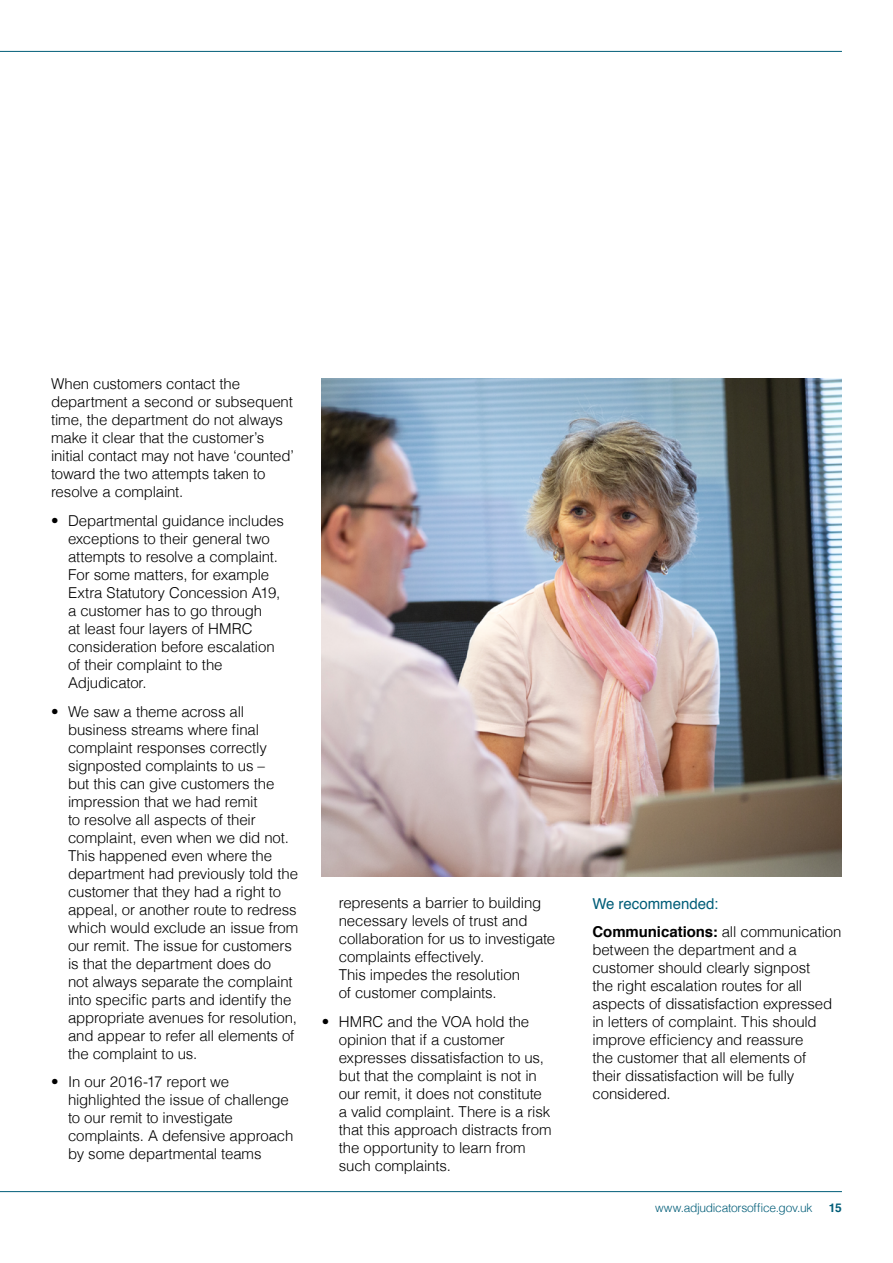
<style>
.page{position:relative;width:893px;height:1263px;background:#fff}
.page>*{position:absolute;margin:0;border:0;box-sizing:border-box;transform-origin:0 0}
.t1{font:300 15px/18px "Helvetica";letter-spacing:-.01em;color:#000}
.t2{font:300 12px "Helvetica";letter-spacing:-.02em;color:#005d78}
.t3{font:700 12px "Helvetica";color:#005d78}
.s1{font-weight:400;color:#005d78}
.s2{font-weight:700}
</style>
<div class="page">
<hr style="left:0;top:1191px;width:842px;height:1px;background:#005d78">
<hr style="left:0;top:51px;width:842px;height:1px;background:#005d78">
<img style="left:322px;top:378px;width:520px;height:498px">
<p class="t1" style="left:51px;top:374px;width:244px">When customers contact the department a second or subsequent time, the department do not always make it clear that the customer’s initial contact may not have ‘counted’ toward the two attempts taken to resolve a complaint.</p>
<p class="t1" style="left:68px;top:510px;width:217px;text-indent:-17px">• Departmental guidance includes exceptions to their general two attempts to resolve a complaint.<br>For some matters, for example<br>Extra Statutory Concession A19, a customer has to go through<br>at least four layers of HMRC consideration before escalation of their complaint to the<br>Adjudicator.</p>
<p class="t1" style="left:68px;top:701px;width:232px;text-indent:-17px">• We saw a theme across all business streams where final complaint responses correctly signposted complaints to us –<br>but this can give customers the impression that we had remit<br>to resolve all aspects of their complaint, even when we did not.<br>This happened even where the department had previously told the customer that they had a right to appeal, or another route to redress which would exclude an issue from our remit. The issue for customers is that the department does do<br>not always separate the complaint into specific parts and identify the appropriate avenues for resolution, and appear to refer all elements of the complaint to us.</p>
<p class="t1" style="left:68px;top:1072px;width:227px;text-indent:-17px">• In our 2016-17 report we highlighted the issue of challenge to our remit to investigate complaints. A defensive approach by some departmental teams</p>
<p class="t1" style="left:339px;top:893px;width:218px">represents a barrier to building necessary levels of trust and collaboration for us to investigate complaints effectively.<br>This impedes the resolution<br>of customer complaints.</p>
<p class="t1" style="left:339px;top:1011px;width:214px;text-indent:-17px">• HMRC and the VOA hold the opinion that if a customer expresses dissatisfaction to us, but that the complaint is not in our remit, it does not constitute a valid complaint. There is a risk that this approach distracts from the opportunity to learn from such complaints.</p>
<p class="t1" style="left:592px;top:888px;width:251px;line-height:28.7px"><span class="s1">We recommended:<br></span><span class="s2">Communications:</span> all communication</p>
<p class="t1" style="left:592px;top:940px;width:241px">between the department and a customer should clearly signpost the right escalation routes for all aspects of dissatisfaction expressed in letters of complaint. This should improve efficiency and reassure<br>the customer that all elements of their dissatisfaction will be fully considered.</p>
<p class="t2" style="left:655px;top:1197px;width:159px">www.adjudicatorsoffice.gov.uk</p>
<p class="t3" style="left:829px;top:1198px;width:15px">15</p>
</div>
